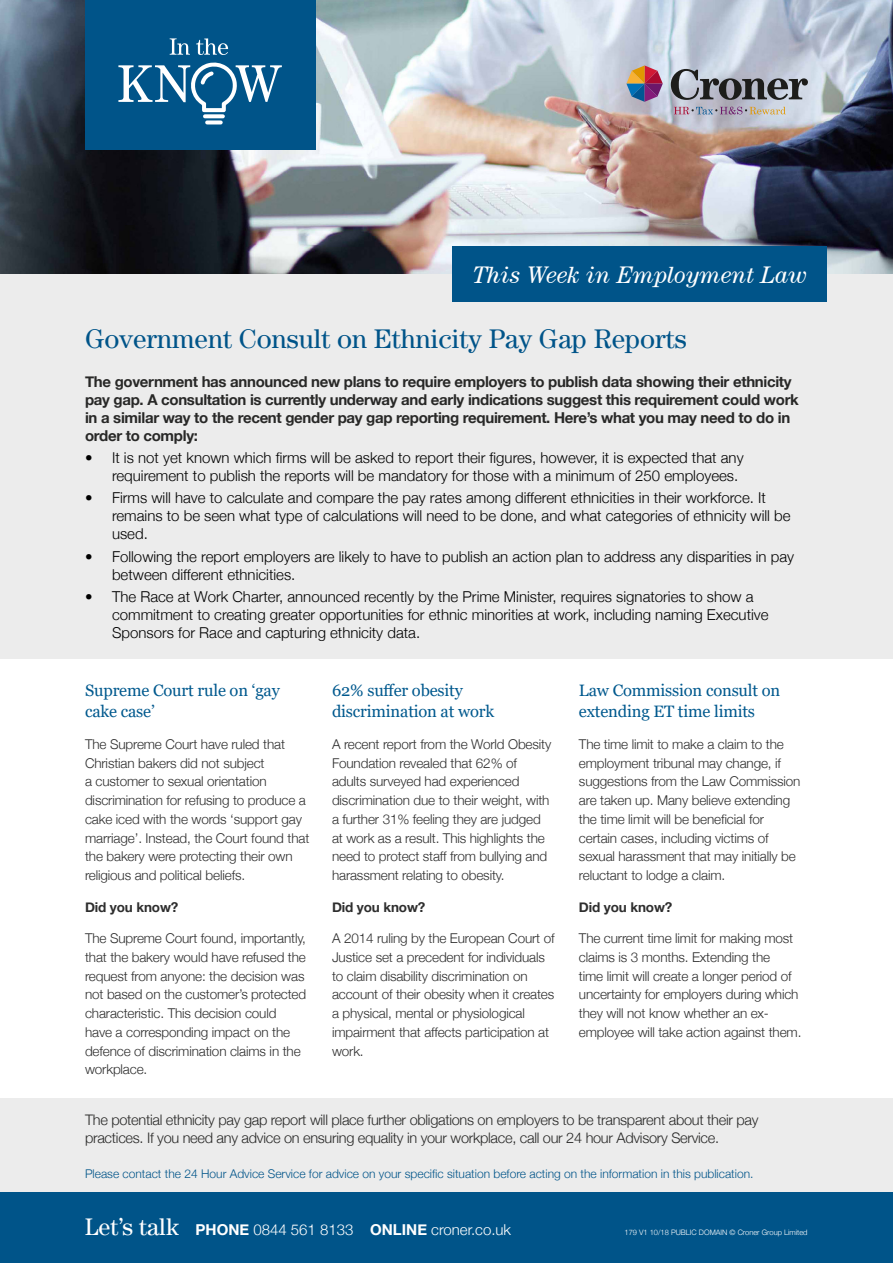
<style>
.page{position:relative;width:893px;height:1263px;background:#fff}
.page>*{position:absolute;margin:0;border:0;box-sizing:border-box;transform-origin:0 0}
.t1{font:27px "Century Std";color:#005489}
.t2{font:italic 24px "Century Std";color:#fff}
.t3{font:16.5px/21.6px "Georgia";letter-spacing:-.01em;color:#00598e}
.t4{font:300 15px/18px "Helvetica Neue";color:#000}
.t5{font:700 15px/18px "Helvetica Neue";letter-spacing:-.02em;color:#282827}
.t6{font:300 15px "Helvetica Neue";color:#fff}
.t7{font:300 14.55px/17.4px "Helvetica Neue";letter-spacing:-.02em;color:#282827}
.t8{font:300 13.5px/18.8px "Helvetica Neue";letter-spacing:-.01em;color:#2e2e2e}
.t9{font:700 13.5px "Helvetica Neue";letter-spacing:-.01em;color:#2e2e2e}
.t10{font:300 12px "Helvetica Neue";color:#005489}
.t11{font:300 7.5px "Helvetica Neue";color:#fff}
.s1{font-family:"Century Std";font-weight:400;font-size:24px}
.s2{font-weight:700}
</style>
<div class="page">
<img style="left:0;top:0;width:893px;height:274px">
<div style="left:85px;top:0;width:230px;height:149px;background:#005489"></div>
<div style="left:0;top:274px;width:893px;height:385px;background:#ececec"></div>
<div style="left:0;top:1098px;width:893px;height:94px;background:#ececec"></div>
<div style="left:0;top:1192px;width:893px;height:71px;background:#005489"></div>
<div style="left:453px;top:246px;width:374px;height:56px;background:#005489"></div>
<svg style="left:170px;top:38px;width:20px;height:17px"></svg>
<svg style="left:196px;top:38px;width:32px;height:17px"></svg>
<svg style="left:118px;top:62px;width:164px;height:62px"></svg>
<svg style="left:626px;top:65px;width:37px;height:37px"></svg>
<svg style="left:674px;top:107px;width:112px;height:7px"></svg>
<svg style="left:671px;top:69px;width:137px;height:31px;background:#888c95"></svg>
<h2 class="t2" style="left:473px;top:261px;width:336px">This Week in Employment Law</h2>
<h1 class="t1" style="left:85px;top:323px;width:603px">Government Consult on Ethnicity Pay Gap Reports</h1>
<p class="t5" style="left:85px;top:373px;width:715px">The government has announced new plans to require employers to publish data showing their ethnicity pay gap. A consultation is currently underway and early indications suggest this requirement could work in a similar way to the recent gender pay gap reporting requirement. Here’s what you may need to do in order to comply:</p>
<p class="t4" style="left:112px;top:448px;width:633px;text-indent:-27px">• It is not yet known which firms will be asked to report their figures, however, it is expected that any requirement to publish the reports will be mandatory for those with a minimum of 250 employees.</p>
<p class="t4" style="left:112px;top:488px;width:680px;text-indent:-27px">• Firms will have to calculate and compare the pay rates among different ethnicities in their workforce. It remains to be seen what type of calculations will need to be done, and what categories of ethnicity will be used.</p>
<p class="t4" style="left:112px;top:546px;width:684px;text-indent:-27px">• Following the report employers are likely to have to publish an action plan to address any disparities in pay between different ethnicities.</p>
<p class="t4" style="left:112px;top:586px;width:658px;text-indent:-27px">• The Race at Work Charter, announced recently by the Prime Minister, requires signatories to show a commitment to creating greater opportunities for ethnic minorities at work, including naming Executive<br>Sponsors for Race and capturing ethnicity data.</p>
<p class="t3" style="left:85px;top:679px;width:196px">Supreme Court rule on ‘gay cake case’</p>
<p class="t8" style="left:85px;top:734px;width:226px">The Supreme Court have ruled that Christian bakers did not subject<br>a customer to sexual orientation discrimination for refusing to produce a cake iced with the words ‘support gay marriage’. Instead, the Court found that the bakery were protecting their own religious and political beliefs.</p>
<p class="t9" style="left:85px;top:896px;width:95px">Did you know?</p>
<p class="t8" style="left:85px;top:928px;width:223px">The Supreme Court found, importantly, that the bakery would have refused the request from anyone: the decision was not based on the customer’s protected characteristic. This decision could have a corresponding impact on the defence of discrimination claims in the workplace.</p>
<p class="t3" style="left:332px;top:679px;width:164px">62% suffer obesity discrimination at work</p>
<p class="t8" style="left:332px;top:734px;width:221px">A recent report from the World Obesity Foundation revealed that 62% of adults surveyed had experienced discrimination due to their weight, with a further 31% feeling they are judged at work as a result. This highlights the need to protect staff from bullying and harassment relating to obesity.</p>
<p class="t9" style="left:332px;top:896px;width:95px">Did you know?</p>
<p class="t8" style="left:332px;top:928px;width:224px">A 2014 ruling by the European Court of Justice set a precedent for individuals to claim disability discrimination on account of their obesity when it creates a physical, mental or physiological impairment that affects participation at work.</p>
<p class="t3" style="left:579px;top:679px;width:203px">Law Commission consult on extending ET time limits</p>
<p class="t8" style="left:579px;top:734px;width:223px">The time limit to make a claim to the employment tribunal may change, if suggestions from the Law Commission are taken up. Many believe extending the time limit will be beneficial for certain cases, including victims of sexual harassment that may initially be reluctant to lodge a claim.</p>
<p class="t9" style="left:579px;top:896px;width:95px">Did you know?</p>
<p class="t8" style="left:579px;top:928px;width:224px">The current time limit for making most claims is 3 months. Extending the<br>time limit will create a longer period of uncertainty for employers during which they will not know whether an ex&shy;employee will take action against them.</p>
<p class="t7" style="left:85px;top:1110px;width:675px">The potential ethnicity pay gap report will place further obligations on employers to be transparent about their pay practices. If you need any advice on ensuring equality in your workplace, call our 24 hour Advisory Service.</p>
<p class="t10" style="left:85px;top:1164px;width:670px">Please contact the 24 Hour Advice Service for advice on your specific situation before acting on the information in this publication.</p>
<p class="t6" style="left:85px;top:1217px;width:427px"><span class="s1">Let’s talk</span> <span class="s2">PHONE</span> 0844 561 8133 <span class="s2">ONLINE</span> croner.co.uk</p>
<p class="t11" style="left:624px;top:1226px;width:185px">179 V1 10/18 PUBLIC DOMAIN © Croner Group Limited</p>
</div>
